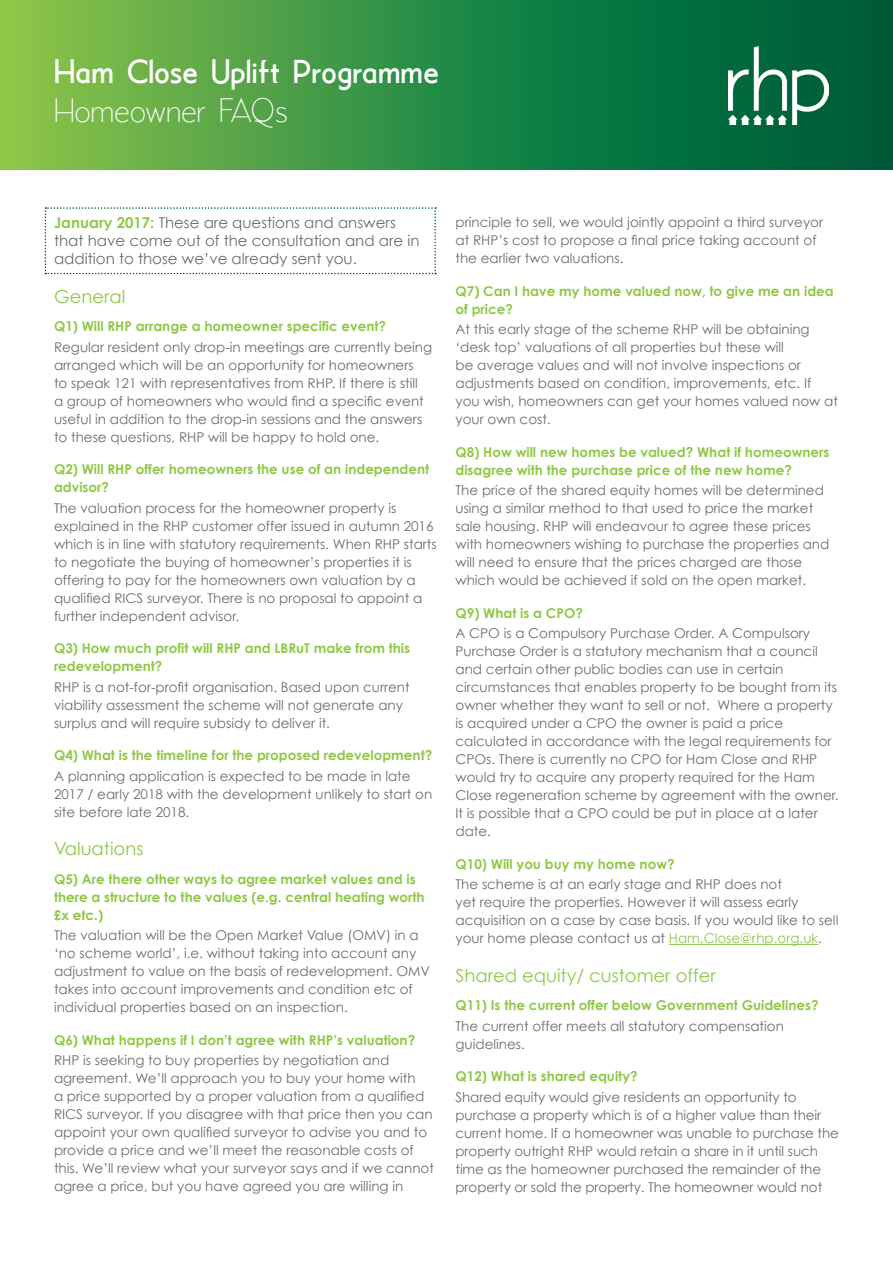
<style>
.page{position:relative;width:893px;height:1263px;background:#fff}
.page>*{position:absolute;margin:0;border:0;box-sizing:border-box;transform-origin:0 0}
.t1{font:33px "Examiner NF";color:#fff}
.t2{font:300 33px "Examiner NF";color:#fff}
.Subhead{font:18px "Century Gothic";color:#90c848}
.t3{font:15px/18px "Century Gothic";color:#6c6d70}
.t4{font:13.5px/18px "Century Gothic";color:#6c6d70}
.heading_3{font:700 13.5px/18px "Century Gothic";color:#90c848}
.s1{font-weight:700;color:#90c848}
.s2{color:#90c848}
</style>
<div class="page">
<svg style="left:1px;top:1px;width:891px;height:168px;background:#338e44"></svg>
<img style="left:729px;top:46px;width:99px;height:78px">
<hr style="left:669px;top:944px;width:149px;height:1px;background:#90c848">
<svg style="left:45px;top:207px;width:391px;height:67px"></svg>
<p class="t1" style="left:54px;top:52px;width:386px">Ham Close Uplift Programme</p>
<p class="t2" style="left:54px;top:91px;width:235px">Homeowner FAQs</p>
<p class="t3" style="left:54px;top:213px;width:367px"><span class="s1">January 2017:</span> These are questions and answers that have come out of the consultation and are in addition to those we’ve already sent you.</p>
<p class="Subhead" style="left:54px;top:285px;width:73px">General</p>
<p class="heading_3" style="left:54px;top:317px;width:334px">Q1) Will RHP arrange a homeowner specific event?</p>
<p class="t4" style="left:54px;top:337px;width:380px">Regular resident only drop-in meetings are currently being arranged which will be an opportunity for homeowners<br>to speak 121 with representatives from RHP. If there is still<br>a group of homeowners who would find a specific event useful in addition to the drop-in sessions and the answers to these questions, RHP will be happy to hold one.</p>
<p class="heading_3" style="left:54px;top:460px;width:377px">Q2) Will RHP offer homeowners the use of an independent advisor?</p>
<p class="t4" style="left:54px;top:498px;width:384px">The valuation process for the homeowner property is explained in the RHP customer offer issued in autumn 2016 which is in line with statutory requirements. When RHP starts to negotiate the buying of homeowner’s properties it is offering to pay for the homeowners own valuation by a qualified RICS surveyor. There is no proposal to appoint a further independent advisor.</p>
<p class="heading_3" style="left:54px;top:639px;width:358px">Q3) How much profit will RHP and LBRuT make from this redevelopment?</p>
<p class="t4" style="left:54px;top:677px;width:357px">RHP is a not-for-profit organisation. Based upon current viability assessment the scheme will not generate any surplus and will require subsidy to deliver it.</p>
<p class="heading_3" style="left:54px;top:746px;width:380px">Q4) What is the timeline for the proposed redevelopment?</p>
<p class="t4" style="left:54px;top:766px;width:380px">A planning application is expected to be made in late<br>2017 / early 2018 with the development unlikely to start on site before late 2018.</p>
<p class="Subhead" style="left:54px;top:838px;width:91px">Valuations</p>
<p class="heading_3" style="left:54px;top:870px;width:372px">Q5) Are there other ways to agree market values and is there a structure to the values (e.g. central heating worth £x etc.)</p>
<p class="t4" style="left:54px;top:926px;width:377px">The valuation will be the Open Market Value (OMV) in a ‘no scheme world’, i.e. without taking into account any adjustment to value on the basis of redevelopment. OMV takes into account improvements and condition etc of individual properties based on an inspection.</p>
<p class="heading_3" style="left:54px;top:1031px;width:363px">Q6) What happens if I don’t agree with RHP’s valuation?</p>
<p class="t4" style="left:54px;top:1051px;width:381px">RHP is seeking to buy properties by negotiation and agreement. We’ll approach you to buy your home with<br>a price supported by a proper valuation from a qualified RICS surveyor. If you disagree with that price then you can appoint your own qualified surveyor to advise you and to provide a price and we’ll meet the reasonable costs of this. We’ll review what your surveyor says and if we cannot agree a price, but you have agreed you are willing in</p>
<p class="t4" style="left:455px;top:213px;width:369px">principle to sell, we would jointly appoint a third surveyor at RHP’s cost to propose a final price taking account of the earlier two valuations.</p>
<p class="heading_3" style="left:455px;top:282px;width:380px">Q7) Can I have my home valued now, to give me an idea of price?</p>
<p class="t4" style="left:455px;top:320px;width:384px">At this early stage of the scheme RHP will be obtaining ‘desk top’ valuations of all properties but these will<br>be average values and will not involve inspections or adjustments based on condition, improvements, etc. If you wish, homeowners can get your homes valued now at your own cost.</p>
<p class="heading_3" style="left:455px;top:443px;width:375px">Q8) How will new homes be valued? What if homeowners disagree with the purchase price of the new home?</p>
<p class="t4" style="left:455px;top:481px;width:375px">The price of the shared equity homes will be determined using a similar method to that used to price the market sale housing. RHP will endeavour to agree these prices with homeowners wishing to purchase the properties and will need to ensure that the prices charged are those which would be achieved if sold on the open market.</p>
<p class="heading_3" style="left:455px;top:604px;width:129px">Q9) What is a CPO?</p>
<p class="t4" style="left:455px;top:624px;width:385px">A CPO is a Compulsory Purchase Order. A Compulsory Purchase Order is a statutory mechanism that a council and certain other public bodies can use in certain circumstances that enables property to be bought from its owner whether they want to sell or not. Where a property is acquired under a CPO the owner is paid a price calculated in accordance with the legal requirements for CPOs. There is currently no CPO for Ham Close and RHP would try to acquire any property required for the Ham Close regeneration scheme by agreement with the owner.<br>It is possible that a CPO could be put in place at a later date.</p>
<p class="heading_3" style="left:455px;top:855px;width:221px">Q10) Will you buy my home now?</p>
<p class="t4" style="left:455px;top:875px;width:384px">The scheme is at an early stage and RHP does not<br>yet require the properties. However it will assess early acquisition on a case by case basis. If you would like to sell your home please contact us at <span class="s2">Ham.Close@rhp.org.uk</span>.</p>
<p class="Subhead" style="left:455px;top:964px;width:262px">Shared equity/ customer offer</p>
<p class="heading_3" style="left:455px;top:996px;width:365px">Q11) Is the current offer below Government Guidelines?</p>
<p class="t4" style="left:455px;top:1016px;width:330px">The current offer meets all statutory compensation guidelines.</p>
<p class="heading_3" style="left:455px;top:1067px;width:184px">Q12) What is shared equity?</p>
<p class="t4" style="left:455px;top:1087px;width:385px">Shared equity would give residents an opportunity to purchase a property which is of a higher value than their current home. If a homeowner was unable to purchase the property outright RHP would retain a share in it until such time as the homeowner purchased the remainder of the property or sold the property. The homeowner would not</p>
</div>
